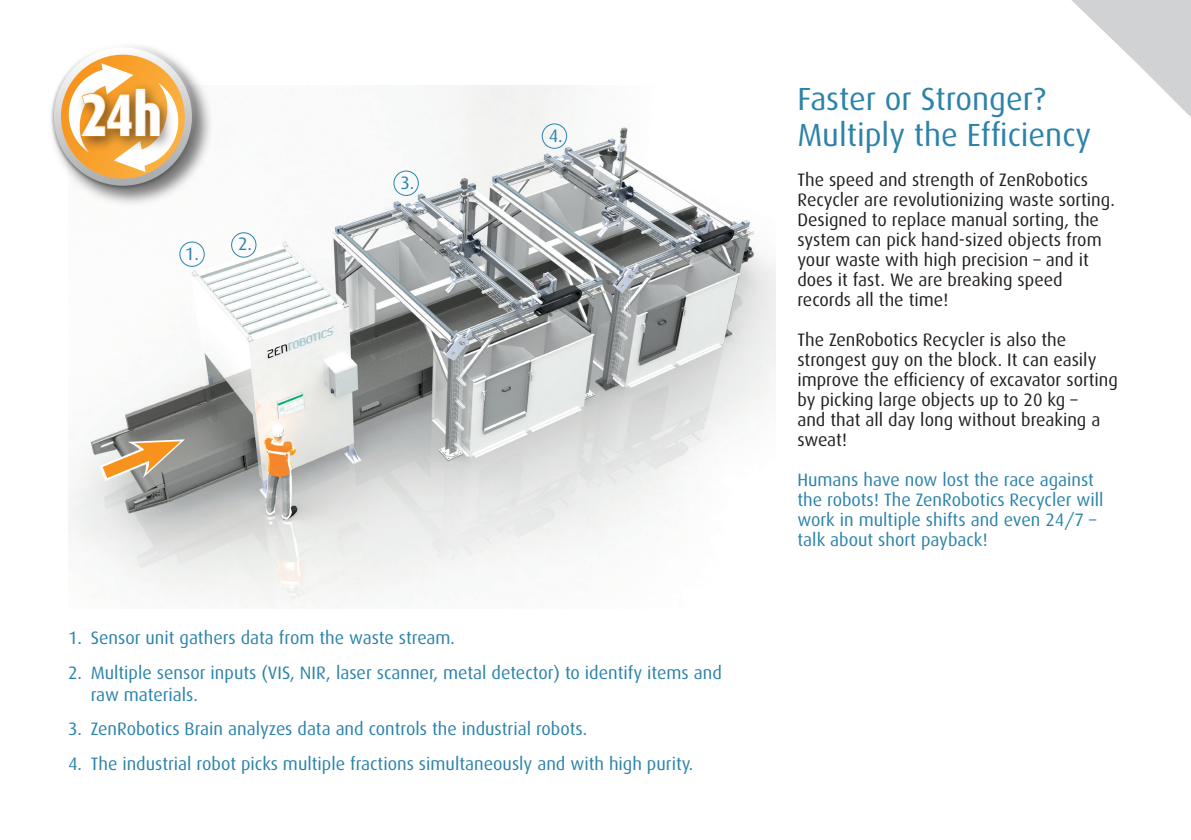
<style>
.page{position:relative;width:1191px;height:840px;background:#fff}
.page>*{position:absolute;margin:0;border:0;box-sizing:border-box;transform-origin:0 0}
.t1{font:800 60px "Dax";color:#fff;scale:.8 1}
.t2{font:32px/36px "Dax";color:#2c83aa}
.t3{font:18px/20px "Dax";color:#2c83aa}
.t4{font:18px/20px "Dax";color:#231f20}
</style>
<div class="page">
<img style="left:68px;top:85px;width:707px;height:519px">
<img style="left:68px;top:46px;width:144px;height:162px">
<svg style="left:51px;top:47px;width:146px;height:144px"></svg>
<svg style="left:81px;top:430px;width:104px;height:64px"></svg>
<div style="left:179px;top:241px;width:26px;height:26px;border:1px solid #2c83aa;border-radius:50%"></div>
<div style="left:231px;top:232px;width:25px;height:25px;border:1px solid #2c83aa;border-radius:50%"></div>
<div style="left:393px;top:170px;width:26px;height:26px;border:1px solid #2c83aa;border-radius:50%"></div>
<div style="left:542px;top:123px;width:25px;height:26px;border:1px solid #2c83aa;border-radius:50%"></div>
<svg style="left:1071px;top:0;width:120px;height:117px"></svg>
<h1 class="t1" style="left:80px;top:80px;width:104px">24h</h1>
<p class="t3" style="left:185px;top:243px;width:16px">1.</p>
<p class="t3" style="left:238px;top:234px;width:16px">2.</p>
<p class="t3" style="left:400px;top:172px;width:16px">3.</p>
<p class="t3" style="left:549px;top:125px;width:16px">4.</p>
<p class="t3" style="left:68px;top:627px;width:388px">1. Sensor unit gathers data from the waste stream.</p>
<p class="t3" style="left:91px;top:661px;width:632px;line-height:22px;text-indent:-23px">2. Multiple sensor inputs (VIS, NIR, laser scanner, metal detector) to identify items and raw materials.</p>
<p class="t3" style="left:68px;top:718px;width:521px">3. ZenRobotics Brain analyzes data and controls the industrial robots.</p>
<p class="t3" style="left:68px;top:753px;width:626px">4. The industrial robot picks multiple fractions simultaneously and with high purity.</p>
<h2 class="t2" style="left:797px;top:81px;width:295px">Faster or Stronger?<br>Multiply the Efficiency</h2>
<p class="t4" style="left:797px;top:170px;width:319px">The speed and strength of ZenRobotics Recycler are revolutionizing waste sorting.<br>Designed to replace manual sorting, the system can pick hand-sized objects from your waste with high precision – and it does it fast. We are breaking speed records all the time!</p>
<p class="t4" style="left:797px;top:330px;width:322px">The ZenRobotics Recycler is also the strongest guy on the block. It can easily improve the efficiency of excavator sorting by picking large objects up to 20 kg –<br>and that all day long without breaking a sweat!</p>
<p class="t3" style="left:797px;top:470px;width:308px">Humans have now lost the race against the robots! The ZenRobotics Recycler will work in multiple shifts and even 24/7 – talk about short payback!</p>
</div>
